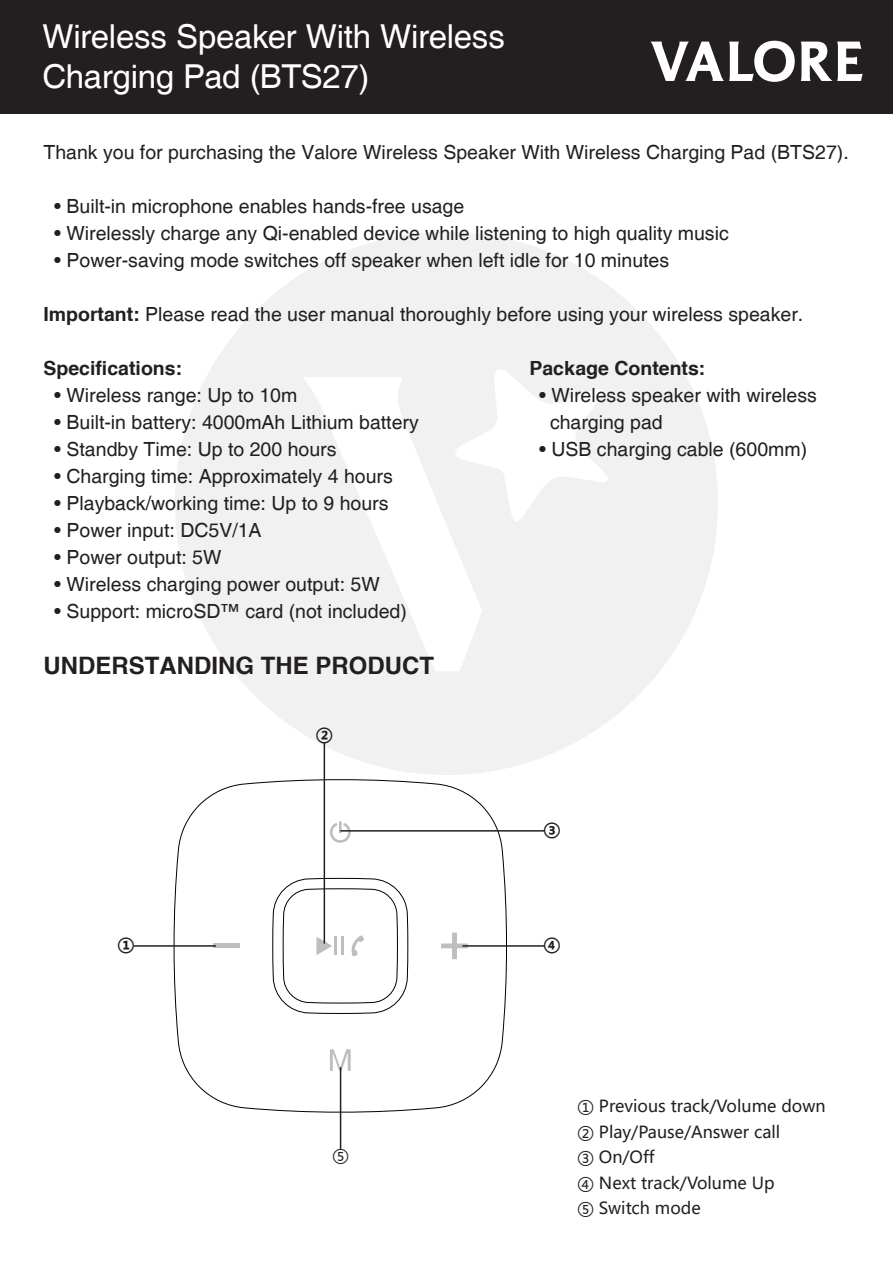
<style>
.page{position:relative;width:893px;height:1263px;background:#fff}
.page>*{position:absolute;margin:0;border:0;box-sizing:border-box;transform-origin:0 0}
.t1{font:33px/39.6px "Helvetica";letter-spacing:-.01em;color:#fff}
.t2{font:700 24px "Helvetica cyr";color:#231f20}
.t3{font:19.5px/27px "Helvetica";color:#231f20}
.t4{font:700 19.5px "Helvetica cyr";color:#231f20}
.t5{font:700 16.8px "Microsoft Ya Hei";color:#231f20}
.t6{font:16.5px/25.5px "Microsoft Ya Hei";color:#231f20}
.s1{font-family:"Helvetica cyr";font-weight:700}
</style>
<div class="page">
<svg style="left:175px;top:232px;width:543px;height:543px;fill:#f1f1f2"></svg>
<div style="left:0;top:0;width:893px;height:113px;background:#231f20"></div>
<svg style="left:650px;top:41px;width:145px;height:41px"></svg>
<svg style="left:801px;top:42px;width:62px;height:39px"></svg>
<svg style="left:173px;top:778px;width:334px;height:335px"></svg>
<hr style="left:324px;top:742px;width:1px;height:201px;background:#231f20">
<hr style="left:340px;top:1067px;width:1px;height:82px;background:#231f20">
<hr style="left:463px;top:945px;width:81px;height:2px;background:#231f20">
<hr style="left:340px;top:830px;width:204px;height:2px;background:#231f20">
<hr style="left:134px;top:945px;width:82px;height:2px;background:#231f20">
<h1 class="t1" style="left:42px;top:18px;width:464px">Wireless Speaker With Wireless<br>Charging Pad (BTS27)</h1>
<p class="t3" style="left:43px;top:139px;width:807px">Thank you for purchasing the Valore Wireless Speaker With Wireless Charging Pad (BTS27).</p>
<p class="t3" style="left:54px;top:193px;width:412px">• Built-in microphone enables hands-free usage</p>
<p class="t3" style="left:54px;top:220px;width:676px">• Wirelessly charge any Qi-enabled device while listening to high quality music</p>
<p class="t3" style="left:54px;top:247px;width:616px">• Power-saving mode switches off speaker when left idle for 10 minutes</p>
<p class="t3" style="left:43px;top:301px;width:761px"><span class="s1">Important:</span> Please read the user manual thoroughly before using your wireless speaker.</p>
<p class="t4" style="left:43px;top:357px;width:140px">Specifications:</p>
<p class="t4" style="left:529px;top:357px;width:177px">Package Contents:</p>
<p class="t3" style="left:54px;top:382px;width:245px">• Wireless range: Up to 10m</p>
<p class="t3" style="left:54px;top:409px;width:366px">• Built-in battery: 4000mAh Lithium battery</p>
<p class="t3" style="left:54px;top:436px;width:284px">• Standby Time: Up to 200 hours</p>
<p class="t3" style="left:54px;top:463px;width:340px">• Charging time: Approximately 4 hours</p>
<p class="t3" style="left:54px;top:490px;width:336px">• Playback/working time: Up to 9 hours</p>
<p class="t3" style="left:54px;top:517px;width:209px">• Power input: DC5V/1A</p>
<p class="t3" style="left:54px;top:544px;width:169px">• Power output: 5W</p>
<p class="t3" style="left:54px;top:571px;width:327px">• Wireless charging power output: 5W</p>
<p class="t3" style="left:54px;top:598px;width:354px">• Support: microSD™ card (not included)</p>
<p class="t2" style="left:43px;top:652px;width:392px">UNDERSTANDING THE PRODUCT</p>
<p class="t3" style="left:550px;top:382px;width:268px;text-indent:-11px">• Wireless speaker with wireless charging pad</p>
<p class="t3" style="left:539px;top:436px;width:269px">• USB charging cable (600mm)</p>
<p class="t5" style="left:118px;top:932px;width:18px">①</p>
<p class="t5" style="left:316px;top:722px;width:18px">②</p>
<p class="t6" style="left:332px;top:1141px;width:18px">⑤</p>
<p class="t5" style="left:544px;top:817px;width:18px">③</p>
<p class="t5" style="left:544px;top:932px;width:18px">④</p>
<p class="t6" style="left:578px;top:1093px;width:250px">① Previous track/Volume down<br>② Play/Pause/Answer call<br>③ On/Off<br>④ Next track/Volume Up<br>⑤ Switch mode</p>
</div>
